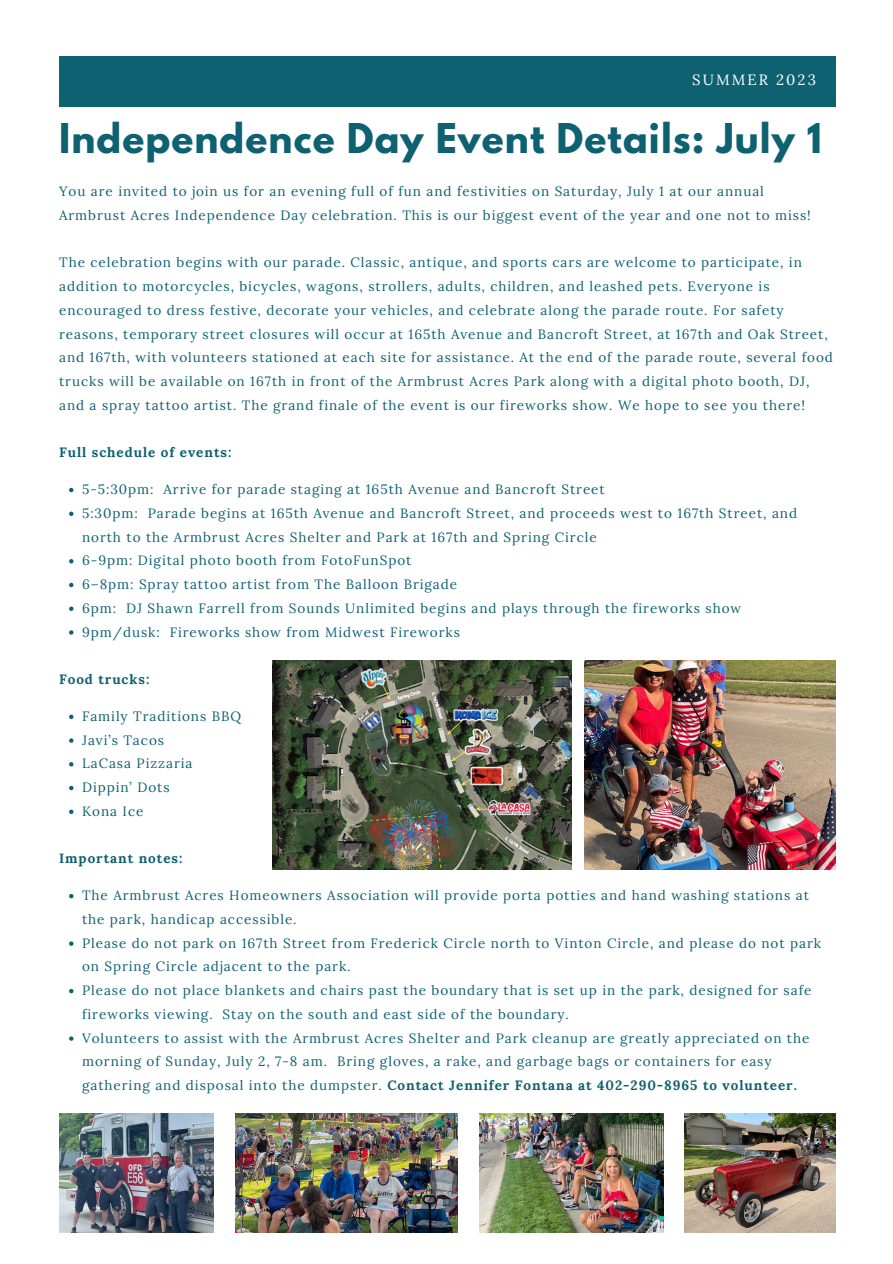
<style>
.page{position:relative;width:893px;height:1264px;background:#fff}
.page>*{position:absolute;margin:0;border:0;box-sizing:border-box;transform-origin:0 0}
.t1{font:700 36.3px "League Spartan";letter-spacing:.03em;color:#0e6171}
.t2{font:14.85px "Lora";letter-spacing:.14em;color:#fff}
.t3{font:13.5px/23.7px "Lora";letter-spacing:.07em;color:#0e6171}
.t4{font:700 13.5px "Lora";letter-spacing:.07em;color:#0e6171}
.s1{font-weight:700}
</style>
<div class="page">
<div style="left:59px;top:56px;width:776px;height:51px;background:#0e6171"></div>
<svg style="left:69px;top:488px;width:4px;height:4px"></svg>
<svg style="left:69px;top:511px;width:4px;height:5px"></svg>
<svg style="left:69px;top:559px;width:4px;height:4px"></svg>
<svg style="left:69px;top:583px;width:4px;height:4px"></svg>
<svg style="left:69px;top:606px;width:4px;height:5px"></svg>
<svg style="left:69px;top:630px;width:4px;height:4px"></svg>
<svg style="left:69px;top:714px;width:4px;height:5px"></svg>
<svg style="left:69px;top:738px;width:4px;height:4px"></svg>
<svg style="left:69px;top:762px;width:4px;height:4px"></svg>
<svg style="left:69px;top:785px;width:4px;height:5px"></svg>
<svg style="left:69px;top:809px;width:4px;height:5px"></svg>
<svg style="left:69px;top:894px;width:4px;height:4px"></svg>
<svg style="left:69px;top:941px;width:4px;height:4px"></svg>
<svg style="left:69px;top:989px;width:4px;height:4px"></svg>
<svg style="left:69px;top:1036px;width:4px;height:4px"></svg>
<img style="left:235px;top:1113px;width:223px;height:119px">
<img style="left:59px;top:1113px;width:154px;height:119px">
<img style="left:684px;top:1113px;width:151px;height:119px">
<img style="left:479px;top:1113px;width:184px;height:119px">
<img style="left:272px;top:660px;width:299px;height:209px">
<img style="left:584px;top:660px;width:251px;height:209px">
<p class="t2" style="left:692px;top:70px;width:125px">SUMMER 2023</p>
<p class="t1" style="left:59px;top:120px;width:764px">Independence Day Event Details: July 1</p>
<p class="t3" style="left:59px;top:179px;width:753px">You are invited to join us for an evening full of fun and festivities on Saturday, July 1 at our annual<br>Armbrust Acres Independence Day celebration. This is our biggest event of the year and one not to miss!</p>
<p class="t3" style="left:59px;top:250px;width:775px">The celebration begins with our parade. Classic, antique, and sports cars are welcome to participate, in addition to motorcycles, bicycles, wagons, strollers, adults, children, and leashed pets. Everyone is encouraged to dress festive, decorate your vehicles, and celebrate along the parade route. For safety reasons, temporary street closures will occur at 165th Avenue and Bancroft Street, at 167th and Oak Street, and 167th, with volunteers stationed at each site for assistance. At the end of the parade route, several food trucks will be available on 167th in front of the Armbrust Acres Park along with a digital photo booth, DJ, and a spray tattoo artist. The grand finale of the event is our fireworks show. We hope to see you there!</p>
<p class="t4" style="left:59px;top:443px;width:174px">Full schedule of events:</p>
<p class="t3" style="left:82px;top:477px;width:524px">5-5:30pm: Arrive for parade staging at 165th Avenue and Bancroft Street</p>
<p class="t3" style="left:82px;top:501px;width:716px">5:30pm: Parade begins at 165th Avenue and Bancroft Street, and proceeds west to 167th Street, and north to the Armbrust Acres Shelter and Park at 167th and Spring Circle</p>
<p class="t3" style="left:82px;top:548px;width:331px">6-9pm: Digital photo booth from FotoFunSpot</p>
<p class="t3" style="left:82px;top:572px;width:376px">6–8pm: Spray tattoo artist from The Balloon Brigade</p>
<p class="t3" style="left:82px;top:596px;width:660px">6pm: DJ Shawn Farrell from Sounds Unlimited begins and plays through the fireworks show</p>
<p class="t3" style="left:82px;top:619px;width:379px">9pm/dusk: Fireworks show from Midwest Fireworks</p>
<p class="t4" style="left:59px;top:670px;width:92px">Food trucks:</p>
<p class="t3" style="left:82px;top:704px;width:161px">Family Traditions BBQ</p>
<p class="t3" style="left:82px;top:727px;width:84px">Javi’s Tacos</p>
<p class="t3" style="left:82px;top:751px;width:112px">LaCasa Pizzaria</p>
<p class="t3" style="left:82px;top:775px;width:89px">Dippin’ Dots</p>
<p class="t3" style="left:82px;top:799px;width:63px">Kona Ice</p>
<p class="t4" style="left:59px;top:849px;width:125px">Important notes:</p>
<p class="t3" style="left:82px;top:883px;width:728px">The Armbrust Acres Homeowners Association will provide porta potties and hand washing stations at the park, handicap accessible.</p>
<p class="t3" style="left:82px;top:930px;width:740px">Please do not park on 167th Street from Frederick Circle north to Vinton Circle, and please do not park on Spring Circle adjacent to the park.</p>
<p class="t3" style="left:82px;top:978px;width:730px">Please do not place blankets and chairs past the boundary that is set up in the park, designed for safe fireworks viewing. Stay on the south and east side of the boundary.</p>
<p class="t3" style="left:82px;top:1025px;width:728px">Volunteers to assist with the Armbrust Acres Shelter and Park cleanup are greatly appreciated on the morning of Sunday, July 2, 7-8 am. Bring gloves, a rake, and garbage bags or containers for easy gathering and disposal into the dumpster. <span class="s1">Contact Jennifer Fontana at 402-290-8965 to volunteer.</span></p>
</div>
